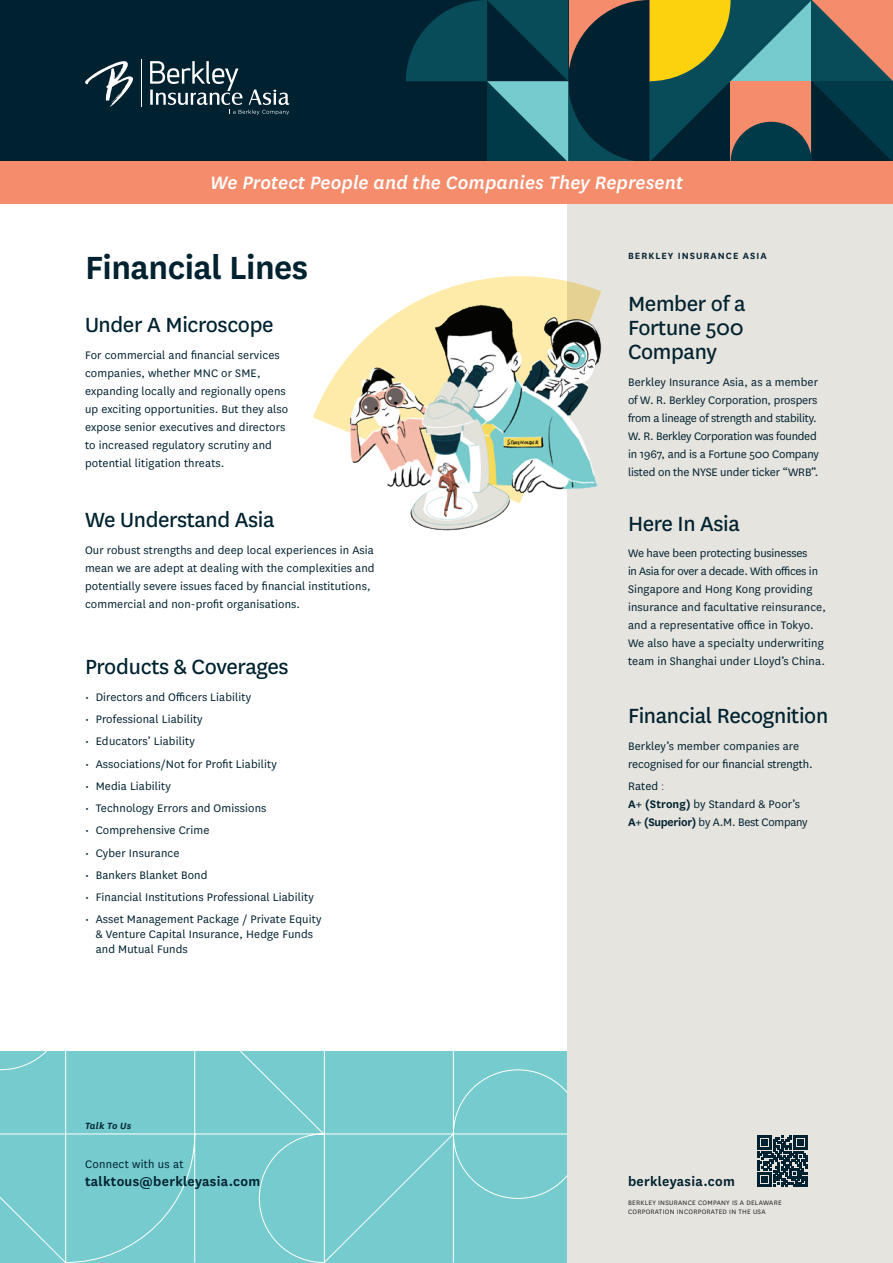
<style>
.page{position:relative;width:893px;height:1263px;background:#fff}
.page>*{position:absolute;margin:0;border:0;box-sizing:border-box;transform-origin:0 0}
.t1{font:600 37.5px "National";letter-spacing:-.015em;color:#002230}
.t2{font:24px/24px "National";letter-spacing:-.015em;color:#002230;text-align:justify}
.t3{font:italic 500 21px "National";letter-spacing:.005em;color:#fff}
.t4{font:600 15px "National";letter-spacing:.02em;color:#002230}
.t5{font:12.75px/18px "National";letter-spacing:.01em;color:#002230}
.t6{font:12.75px/18px "National";letter-spacing:-.01em;color:#002230}
.t7{font:600 10.5px "National";letter-spacing:.1em;color:#002230}
.t8{font:italic 600 10.5px "National";letter-spacing:.02em;color:#002230}
.t9{font:7.5px/9px "National";letter-spacing:.04em;color:#231f20}
.s1{font-weight:300}
.s2{font-weight:600}
</style>
<div class="page">
<div style="left:81px;top:81px;width:81px;height:81px;background:#002230"></div>
<div style="left:81px;top:0;width:81px;height:81px;background:#002230"></div>
<div style="left:0;top:1051px;width:568px;height:212px;background:#75cbcd"></div>
<div style="left:0;top:162px;width:893px;height:42px;background:#f58d6d"></div>
<div style="left:568px;top:204px;width:325px;height:1059px;background:#e6e4df"></div>
<div style="left:0;top:0;width:133px;height:162px;background:#002230"></div>
<hr style="left:141px;top:59px;width:1px;height:48px;background:#fff">
<svg style="left:150px;top:0;width:743px;height:162px;background:#284647"></svg>
<svg style="left:757px;top:1135px;width:51px;height:51px"></svg>
<svg style="left:313px;top:247px;width:257px;height:183px"></svg>
<img style="left:343px;top:282px;width:259px;height:252px">
<h3 class="t3" style="left:210px;top:169px;width:474px">We Protect People and the Companies They Represent</h3>
<h1 class="t1" style="left:85px;top:242px;width:225px">Financial Lines</h1>
<h2 class="t2" style="left:85px;top:312px;width:190px">Under A Microscope</h2>
<p class="t5" style="left:85px;top:345px;width:205px">For commercial and financial services companies, whether MNC or SME, expanding locally and regionally opens up exciting opportunities. But they also expose senior executives and directors to increased regulatory scrutiny and potential litigation threats.</p>
<h2 class="t2" style="left:85px;top:507px;width:191px">We Understand Asia</h2>
<p class="t5" style="left:85px;top:540px;width:291px">Our robust strengths and deep local experiences in Asia mean we are adept at dealing with the complexities and potentially severe issues faced by financial institutions, commercial and non-profit organisations.</p>
<h2 class="t2" style="left:85px;top:654px;width:205px">Products &amp; Coverages</h2>
<p class="t5" style="left:85px;top:687px;width:168px">• Directors and Officers Liability</p>
<p class="t5" style="left:85px;top:709px;width:119px">• Professional Liability</p>
<p class="t5" style="left:85px;top:732px;width:111px">• Educators’ Liability</p>
<p class="t5" style="left:85px;top:754px;width:193px">• Associations/Not for Profit Liability</p>
<p class="t5" style="left:85px;top:776px;width:87px">• Media Liability</p>
<p class="t5" style="left:85px;top:798px;width:183px">• Technology Errors and Omissions</p>
<p class="t5" style="left:85px;top:821px;width:126px">• Comprehensive Crime</p>
<p class="t5" style="left:85px;top:843px;width:96px">• Cyber Insurance</p>
<p class="t5" style="left:85px;top:865px;width:124px">• Bankers Blanket Bond</p>
<p class="t5" style="left:85px;top:887px;width:230px">• Financial Institutions Professional Liability</p>
<p class="t5" style="left:96px;top:911px;width:227px;line-height:15px;text-indent:-11px">• Asset Management Package / Private Equity &amp; Venture Capital Insurance, Hedge Funds and Mutual Funds</p>
<p class="t8" style="left:85px;top:1119px;width:48px">Talk To Us</p>
<p class="t5" style="left:85px;top:1155px;width:100px">Connect with us at</p>
<p class="t4" style="left:85px;top:1171px;width:177px">talktous@berkleyasia.com</p>
<p class="t7" style="left:628px;top:248px;width:140px">BERKLEY INSURANCE ASIA</p>
<h2 class="t2" style="left:628px;top:290px;width:119px">Member of a Fortune 500<br>Company</h2>
<p class="t6" style="left:628px;top:372px;width:193px">Berkley Insurance Asia, as a member of W. R. Berkley Corporation, prospers from a lineage of strength and stability.<br>W. R. Berkley Corporation was founded in 1967, and is a Fortune 500 Company listed on the NYSE under ticker “WRB”.</p>
<h2 class="t2" style="left:628px;top:510px;width:113px">Here In Asia</h2>
<p class="t5" style="left:628px;top:544px;width:200px">We have been protecting businesses<br>in Asia for over a decade. With offices in Singapore and Hong Kong providing insurance and facultative reinsurance, and a representative office in Tokyo.<br>We also have a specialty underwriting team in Shanghai under Lloyd’s China.</p>
<h2 class="t2" style="left:628px;top:702px;width:202px">Financial Recognition</h2>
<p class="t5" style="left:628px;top:736px;width:186px">Berkley’s member companies are recognised for our financial strength.</p>
<p class="t5" style="left:628px;top:776px;width:181px">Rated <span class="s1">:<br></span><span class="s2">A+ (Strong)</span> by Standard &amp; Poor’s<br><span class="s2">A+ (Superior)</span> by A.M. Best Company</p>
<p class="t4" style="left:628px;top:1171px;width:108px">berkleyasia.com</p>
<p class="t9" style="left:628px;top:1198px;width:155px">BERKLEY INSURANCE COMPANY IS A DELAWARE<br>CORPORATION INCORPORATED IN THE USA</p>
</div>
